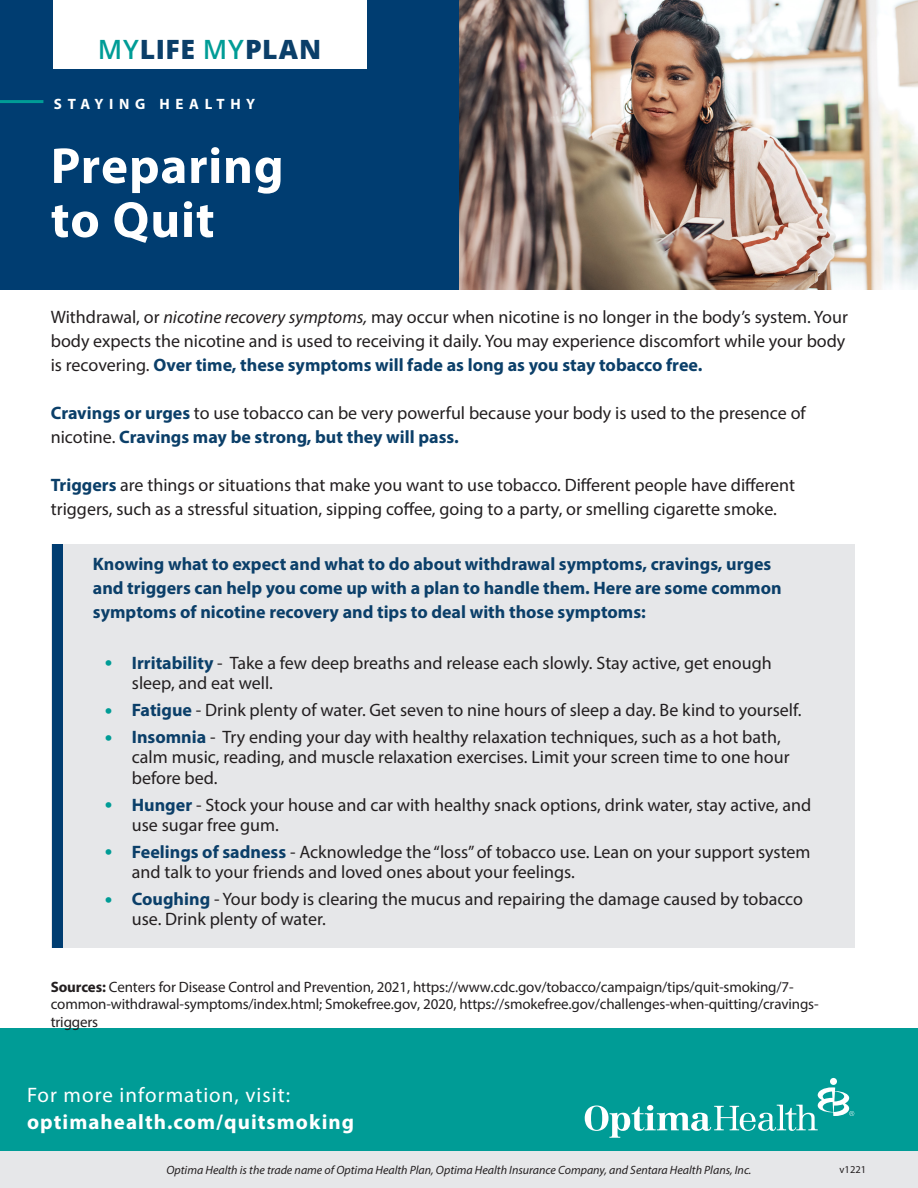
<style>
.page{position:relative;width:918px;height:1188px;background:#fff}
.page>*{position:absolute;margin:0;border:0;box-sizing:border-box;transform-origin:0 0}
.t1{font:700 51px/54px "Myriad Pro";letter-spacing:.015em;color:#fff}
.t2{font:800 26.55px "Open Sans";letter-spacing:.02em;color:#0b3f69}
.t3{font:700 21px "Myriad Pro";letter-spacing:.05em;color:#fff}
.t4{font:21px "Myriad Pro";letter-spacing:.05em;color:#fff}
.t5{font:18px/20.2px "Myriad Pro";color:#231f20}
.t6{font:700 18px/24px "Myriad Pro";color:#0b3f69}
.t7{font:15px/17.5px "Myriad Pro";letter-spacing:-.01em;color:#231f20}
.t8{font:700 15px "Myriad Pro";letter-spacing:.38em;color:#fff}
.t9{font:italic 12px "Myriad Pro";color:#231f20}
.t10{font:10.5px "Myriad Pro";color:#231f20}
.s1{font-weight:600;color:#009c96}
.s2{font-style:italic}
.s3{font-weight:700;color:#0b3f69}
.s4{font-size:27px;color:#009c96}
.s5{font-weight:700}
</style>
<div class="page">
<img style="left:459px;top:0;width:459px;height:289px">
<div style="left:0;top:0;width:459px;height:289px;background:#003d71"></div>
<hr style="left:0;top:100px;width:43px;height:3px;background:#009c96">
<div style="left:0;top:1151px;width:918px;height:37px;background:#e6e7e9"></div>
<div style="left:0;top:1028px;width:918px;height:123px;background:#009c96"></div>
<div style="left:51px;top:544px;width:803px;height:404px;background:#e6e7e9"></div>
<div style="left:52px;top:544px;width:11px;height:404px;background:#003d71"></div>
<div style="left:53px;top:0;width:313px;height:69px;background:#fff"></div>
<div style="left:830px;top:1078px;width:7px;height:7px;background:#fff;border-radius:50%"></div>
<svg style="left:585px;top:1087px;width:269px;height:51px"></svg>
<p class="t2" style="left:98px;top:29px;width:225px"><span class="s1">MY</span>LIFE <span class="s1">MY</span>PLAN</p>
<p class="t8" style="left:54px;top:94px;width:203px">STAYING HEALTHY</p>
<p class="t1" style="left:51px;top:137px;width:234px">Preparing to Quit</p>
<p class="t5" style="left:51px;top:304px;width:799px;line-height:24px">Withdrawal, or <span class="s2">nicotine recovery symptoms,</span> may occur when nicotine is no longer in the body’s system. Your body expects the nicotine and is used to receiving it daily. You may experience discomfort while your body is recovering. <span class="s3">Over time, these symptoms will fade as long as you stay tobacco free.</span></p>
<p class="t5" style="left:51px;top:400px;width:757px;line-height:24px"><span class="s3">Cravings or urges</span> to use tobacco can be very powerful because your body is used to the presence of nicotine. <span class="s3">Cravings may be strong, but they will pass.</span></p>
<p class="t5" style="left:51px;top:472px;width:746px;line-height:24px"><span class="s3">Triggers</span> are things or situations that make you want to use tobacco. Different people have different triggers, such as a stressful situation, sipping coffee, going to a party, or smelling cigarette smoke.</p>
<p class="t6" style="left:93px;top:551px;width:690px">Knowing what to expect and what to do about withdrawal symptoms, cravings, urges and triggers can help you come up with a plan to handle them. Here are some common symptoms of nicotine recovery and tips to deal with those symptoms:</p>
<p class="t5" style="left:132px;top:652px;width:641px;text-indent:-27px"><span class="s4">•</span> <span class="s3">Irritability</span> - Take a few deep breaths and release each slowly. Stay active, get enough sleep, and eat well.</p>
<p class="t5" style="left:105px;top:700px;width:698px"><span class="s4">•</span> <span class="s3">Fatigue</span> - Drink plenty of water. Get seven to nine hours of sleep a day. Be kind to yourself.</p>
<p class="t5" style="left:132px;top:727px;width:659px;text-indent:-27px"><span class="s4">•</span> <span class="s3">Insomnia</span> - Try ending your day with healthy relaxation techniques, such as a hot bath, calm music, reading, and muscle relaxation exercises. Limit your screen time to one hour before bed.</p>
<p class="t5" style="left:132px;top:794px;width:681px;text-indent:-27px"><span class="s4">•</span> <span class="s3">Hunger</span> - Stock your house and car with healthy snack options, drink water, stay active, and use sugar free gum.</p>
<p class="t5" style="left:132px;top:841px;width:680px;text-indent:-27px"><span class="s4">•</span> <span class="s3">Feelings of sadness</span> - Acknowledge the “loss” of tobacco use. Lean on your support system and talk to your friends and loved ones about your feelings.</p>
<p class="t5" style="left:132px;top:889px;width:673px;text-indent:-27px"><span class="s4">•</span> <span class="s3">Coughing</span> - Your body is clearing the mucus and repairing the damage caused by tobacco use. Drink plenty of water.</p>
<p class="t7" style="left:51px;top:978px;width:769px"><span class="s5">Sources:</span> Centers for Disease Control and Prevention, 2021, https://www.cdc.gov/tobacco/campaign/tips/quit-smoking/7- common-withdrawal-symptoms/index.html; Smokefree.gov, 2020, https://smokefree.gov/challenges-when-quitting/cravings&shy;triggers</p>
<p class="t4" style="left:27px;top:1082px;width:265px">For more information, visit:</p>
<p class="t3" style="left:27px;top:1108px;width:329px">optimahealth.com/quitsmoking</p>
<p class="t9" style="left:166px;top:1163px;width:587px">Optima Health is the trade name of Optima Health Plan, Optima Health Insurance Company, and Sentara Health Plans, Inc.</p>
<p class="t10" style="left:840px;top:1163px;width:28px">v1221</p>
</div>
